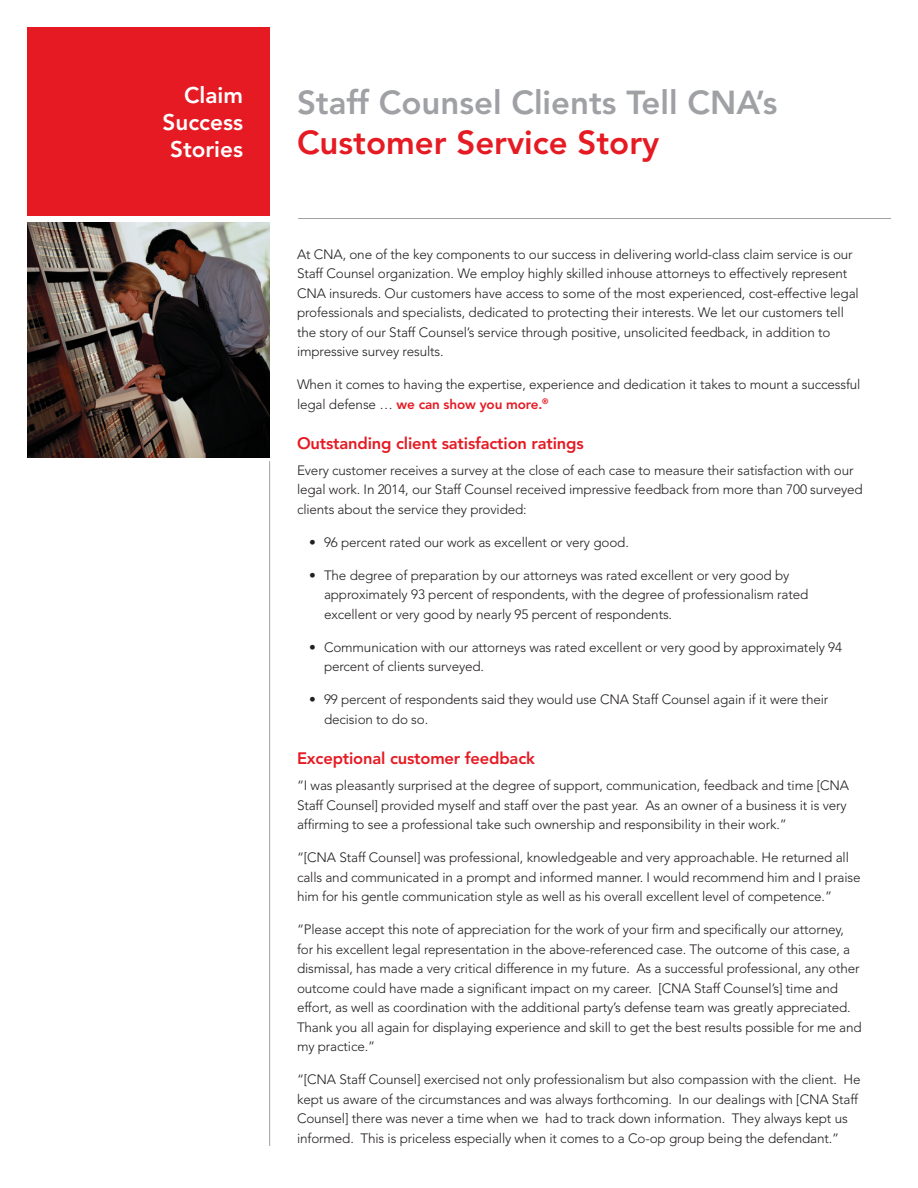
<style>
.page{position:relative;width:918px;height:1188px;background:#fff}
.page>*{position:absolute;margin:0;border:0;box-sizing:border-box;transform-origin:0 0}
.sub{font:800 33px/39.6px "Avenir";color:#a0a1a5}
.sub-2{font:800 22.5px "Avenir";color:#fff}
.sub-3{font:800 16.5px "Avenir";letter-spacing:-.01em;color:#e51a23}
.body{font:300 13.5px/19.5px "Avenir";letter-spacing:-.01em;color:#231f20}
.s1{color:#e51a23}
.s2{font-weight:800;color:#e51a23}
</style>
<div class="page">
<div style="left:27px;top:27px;width:243px;height:189px;background:#e51a23"></div>
<hr style="left:269px;top:461px;width:1px;height:685px;background:#a0a1a5">
<img style="left:27px;top:222px;width:243px;height:236px">
<hr style="left:298px;top:218px;width:593px;height:1px;background:#a0a1a5">
<p class="sub-2" style="left:184px;top:82px;width:60px">Claim</p>
<p class="sub-2" style="left:163px;top:109px;width:82px">Success</p>
<p class="sub-2" style="left:170px;top:136px;width:74px">Stories</p>
<p class="sub" style="left:297px;top:83px;width:482px">Staff Counsel Clients Tell CNA’s<br><span class="s1">Customer Service Story</span></p>
<p class="body" style="left:297px;top:244px;width:563px">At CNA, one of the key components to our success in delivering world-class claim service is our Staff Counsel organization. We employ highly skilled inhouse attorneys to effectively represent CNA insureds. Our customers have access to some of the most experienced, cost-effective legal professionals and specialists, dedicated to protecting their interests. We let our customers tell the story of our Staff Counsel’s service through positive, unsolicited feedback, in addition to impressive survey results.</p>
<p class="body" style="left:297px;top:375px;width:565px">When it comes to having the expertise, experience and dedication it takes to mount a successful legal defense … <span class="s2">we can show you more.</span><sup>®</sup></p>
<p class="sub-3" style="left:297px;top:433px;width:288px">Outstanding client satisfaction ratings</p>
<p class="body" style="left:297px;top:461px;width:567px">Every customer receives a survey at the close of each case to measure their satisfaction with our legal work. In 2014, our Staff Counsel received impressive feedback from more than 700 surveyed clients about the service they provided:</p>
<p class="body" style="left:309px;top:533px;width:321px">• 96 percent rated our work as excellent or very good.</p>
<p class="body" style="left:324px;top:566px;width:486px;text-indent:-15px">• The degree of preparation by our attorneys was rated excellent or very good by approximately 93 percent of respondents, with the degree of professionalism rated excellent or very good by nearly 95 percent of respondents.</p>
<p class="body" style="left:324px;top:638px;width:520px;text-indent:-15px">• Communication with our attorneys was rated excellent or very good by approximately 94 percent of clients surveyed.</p>
<p class="body" style="left:324px;top:690px;width:506px;text-indent:-15px">• 99 percent of respondents said they would use CNA Staff Counsel again if it were their decision to do so.</p>
<p class="sub-3" style="left:297px;top:749px;width:239px">Exceptional customer feedback</p>
<p class="body" style="left:297px;top:776px;width:554px">“I was pleasantly surprised at the degree of support, communication, feedback and time [CNA<br>Staff Counsel] provided myself and staff over the past year. As an owner of a business it is very affirming to see a professional take such ownership and responsibility in their work.”</p>
<p class="body" style="left:297px;top:848px;width:565px">“[CNA Staff Counsel] was professional, knowledgeable and very approachable. He returned all calls and communicated in a prompt and informed manner. I would recommend him and I praise him for his gentle communication style as well as his overall excellent level of competence.”</p>
<p class="body" style="left:297px;top:920px;width:566px">“Please accept this note of appreciation for the work of your firm and specifically our attorney, for his excellent legal representation in the above-referenced case. The outcome of this case, a dismissal, has made a very critical difference in my future. As a successful professional, any other outcome could have made a significant impact on my career. [CNA Staff Counsel’s] time and effort, as well as coordination with the additional party’s defense team was greatly appreciated.<br>Thank you all again for displaying experience and skill to get the best results possible for me and my practice.”</p>
<p class="body" style="left:297px;top:1070px;width:565px">“[CNA Staff Counsel] exercised not only professionalism but also compassion with the client. He kept us aware of the circumstances and was always forthcoming. In our dealings with [CNA Staff Counsel] there was never a time when we had to track down information. They always kept us informed. This is priceless especially when it comes to a Co-op group being the defendant.”</p>
</div>
